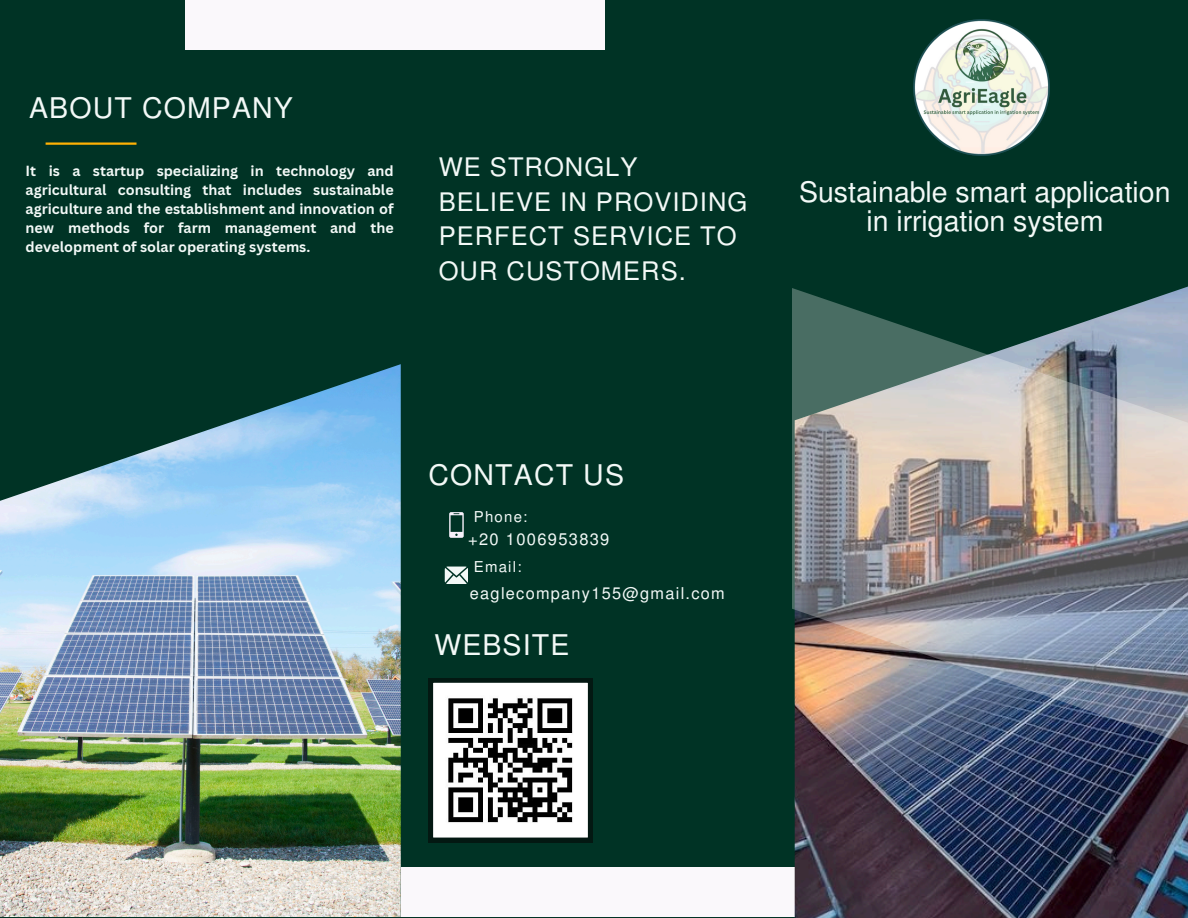
<style>
.page{position:relative;width:1188px;height:918px;background:#003325}
.page>*{position:absolute;margin:0;border:0;box-sizing:border-box;transform-origin:0 0}
.t1{font:28.5px/29.2px "Sindbad";color:#f3f9f7;text-align:center}
.t2{font:28.5px "Sindbad";letter-spacing:.04em;color:#f3f9f7}
.t3{font:25.5px/34.8px "Sindbad";letter-spacing:.04em;color:#f3f9f7}
.t4{font:16.5px "Sindbad";letter-spacing:.08em;color:#f3f9f7}
.t5{font:16.35px "Sindbad";letter-spacing:.08em;color:#f3f9f7}
.t6{font:15px "Sindbad";letter-spacing:.08em;color:#f3f9f7}
.t7{font:700 14.25px/19.2px "Canva Sans";color:#f3f9f7;text-align:justify}
</style>
<div class="page">
<div style="left:312px;top:868px;width:561px;height:49px;background:#faf8fb"></div>
<img style="left:0;top:364px;width:400px;height:553px">
<hr style="left:46px;top:143px;width:91px;height:2px;background:#ffb104">
<div style="left:185px;top:0;width:420px;height:49px;background:#faf8fb"></div>
<img style="left:795px;top:286px;width:393px;height:632px">
<img style="left:792px;top:288px;width:396px;height:457px">
<svg style="left:449px;top:512px;width:15px;height:26px"></svg>
<svg style="left:445px;top:567px;width:23px;height:17px"></svg>
<img style="left:913px;top:20px;width:136px;height:136px">
<svg style="left:429px;top:678px;width:163px;height:164px;background:#979999"></svg>
<h2 class="t2" style="left:29px;top:91px;width:265px">ABOUT COMPANY</h2>
<p class="t7" style="left:26px;top:161px;width:370px">It is a startup specializing in technology and agricultural consulting that includes sustainable agriculture and the establishment and innovation of new methods for farm management and the development of solar operating systems.</p>
<h4 class="t3" style="left:439px;top:149px;width:310px">WE STRONGLY<br>BELIEVE IN PROVIDING<br>PERFECT SERVICE TO<br>OUR CUSTOMERS.</h4>
<h1 class="t1" style="left:799px;top:177px;width:373px">Sustainable smart application in irrigation system</h1>
<p class="t2" style="left:429px;top:459px;width:197px">CONTACT US</p>
<h4 class="t6" style="left:474px;top:508px;width:55px">Phone:</h4>
<h1 class="t4" style="left:468px;top:529px;width:143px">+20 1006953839</h1>
<h4 class="t6" style="left:474px;top:558px;width:49px">Email:</h4>
<h4 class="t5" style="left:470px;top:584px;width:256px">eaglecompany155@gmail.com</h4>
<p class="t2" style="left:434px;top:629px;width:137px">WEBSITE</p>
</div>
